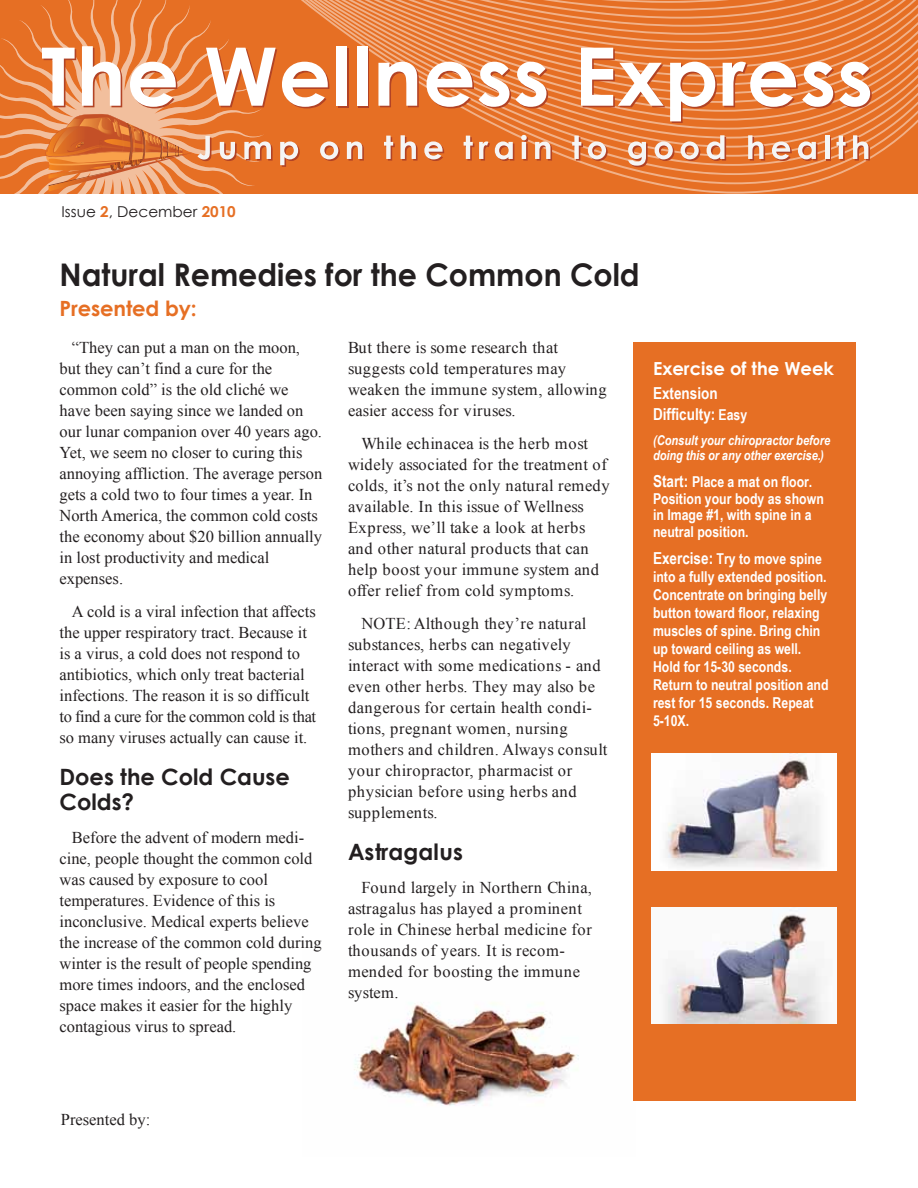
<style>
.page{position:relative;width:918px;height:1188px;background:#fff}
.page>*{position:absolute;margin:0;border:0;box-sizing:border-box;transform-origin:0 0}
.t1{font:700 31.2px "Century Gothic";color:#231f20;scale:.96 1}
.t2{font:700 22.5px/25.5px "Century Gothic";color:#231f20}
.t3{font:700 21px "Century Gothic";letter-spacing:-.005em;color:#e66f24}
.t4{font:700 18px "Century Gothic";color:#fff}
.t5{font:16.5px/21px "Times New Roman";color:#231f20}
.t6{font:16.5px/21px "Times New Roman";letter-spacing:.03em;color:#231f20}
.t7{font:700 16.5px/21px "Arial Narrow";color:#fff}
.t8{font:700 15px/18px "Arial Narrow";color:#fff}
.t9{font:15px "Century Gothic";color:#231f20}
.t10{font:italic 700 13.5px/15px "Arial Narrow";color:#fff}
.s1{font-weight:700;color:#e66f24}
.s2{font-size:15px}
.s3{font-size:16.5px}
</style>
<div class="page">
<img style="left:354px;top:1003px;width:225px;height:103px">
<div style="left:0;top:0;width:918px;height:194px;background:#e66f24"></div>
<svg style="left:305px;top:0;width:594px;height:184px"></svg>
<svg style="left:328px;top:0;width:581px;height:139px"></svg>
<svg style="left:334px;top:0;width:583px;height:130px"></svg>
<svg style="left:341px;top:0;width:37px;height:121px"></svg>
<svg style="left:0;top:0;width:264px;height:194px"></svg>
<div style="left:338px;top:48px;width:11px;height:59px;background:#b24325"></div>
<div style="left:358px;top:48px;width:11px;height:59px;background:#b24325"></div>
<svg style="left:826px;top:137px;width:5px;height:24px"></svg>
<svg style="left:46px;top:114px;width:165px;height:78px"></svg>
<svg style="left:220px;top:142px;width:17px;height:19px"></svg>
<svg style="left:244px;top:141px;width:29px;height:20px"></svg>
<svg style="left:280px;top:141px;width:20px;height:26px"></svg>
<svg style="left:320px;top:141px;width:20px;height:20px"></svg>
<svg style="left:347px;top:141px;width:17px;height:20px"></svg>
<svg style="left:384px;top:136px;width:11px;height:25px"></svg>
<svg style="left:401px;top:135px;width:17px;height:26px"></svg>
<svg style="left:424px;top:141px;width:20px;height:20px"></svg>
<svg style="left:464px;top:136px;width:50px;height:25px"></svg>
<svg style="left:521px;top:135px;width:7px;height:26px"></svg>
<svg style="left:535px;top:141px;width:17px;height:20px"></svg>
<svg style="left:572px;top:136px;width:36px;height:25px"></svg>
<svg style="left:628px;top:141px;width:20px;height:26px"></svg>
<svg style="left:655px;top:141px;width:19px;height:20px"></svg>
<svg style="left:681px;top:141px;width:19px;height:20px"></svg>
<svg style="left:707px;top:135px;width:19px;height:26px"></svg>
<svg style="left:748px;top:135px;width:17px;height:26px"></svg>
<svg style="left:772px;top:141px;width:20px;height:20px"></svg>
<svg style="left:798px;top:141px;width:19px;height:20px"></svg>
<hr style="left:825px;top:135px;width:4px;height:24px;background:#f5f5f5">
<svg style="left:836px;top:136px;width:11px;height:25px"></svg>
<svg style="left:853px;top:135px;width:17px;height:26px"></svg>
<svg style="left:42px;top:48px;width:34px;height:59px"></svg>
<svg style="left:82px;top:46px;width:40px;height:61px;background:#f2cab3"></svg>
<svg style="left:130px;top:62px;width:47px;height:46px;background:#f2cdb8"></svg>
<svg style="left:206px;top:48px;width:123px;height:60px"></svg>
<div style="left:336px;top:46px;width:11px;height:60px;background:#fff"></div>
<div style="left:357px;top:46px;width:11px;height:60px;background:#fff"></div>
<svg style="left:378px;top:0;width:540px;height:123px"></svg>
<div style="left:633px;top:343px;width:223px;height:758px;background:#e66f24"></div>
<img style="left:651px;top:754px;width:186px;height:116px">
<img style="left:651px;top:908px;width:186px;height:116px">
<p class="t9" style="left:61px;top:202px;width:176px">Issue <span class="s1">2</span>, December <span class="s1">2010</span></p>
<h1 class="t1" style="left:60px;top:251px;width:606px">Natural Remedies for the Common Cold</h1>
<p class="t3" style="left:60px;top:292px;width:139px">Presented by:</p>
<p class="t5" style="left:60px;top:336px;width:264px;text-indent:12px">“They can put a man on the moon, but they can’t find a cure for the common cold” is the old cliché we have been saying since we landed on our lunar companion over 40 years ago.<br>Yet, we seem no closer to curing this annoying affliction. The average person gets a cold two to four times a year. In North America, the common cold costs the economy about $20 billion annually in lost productivity and medical expenses.</p>
<p class="t5" style="left:60px;top:600px;width:258px;text-indent:12px">A cold is a viral infection that affects the upper respiratory tract. Because it is a virus, a cold does not respond to antibiotics, which only treat bacterial infections. The reason it is so difficult to find a cure for the common cold is that so many viruses actually can cause it.</p>
<h2 class="t2" style="left:60px;top:763px;width:232px">Does the Cold Cause<br>Colds?</h2>
<p class="t5" style="left:60px;top:827px;width:264px;text-indent:12px">Before the advent of modern medi&shy;cine, people thought the common cold was caused by exposure to cool temperatures. Evidence of this is inconclusive. Medical experts believe the increase of the common cold during winter is the result of people spending more times indoors, and the enclosed space makes it easier for the highly contagious virus to spread.</p>
<p class="t5" style="left:348px;top:336px;width:260px">But there is some research that suggests cold temperatures may weaken the immune system, allowing easier access for viruses.</p>
<p class="t5" style="left:348px;top:432px;width:263px;text-indent:13px">While echinacea is the herb most widely associated for the treatment of colds, it’s not the only natural remedy available. In this issue of Wellness Express, we’ll take a look at herbs and other natural products that can help boost your immune system and offer relief from cold symptoms.</p>
<p class="t5" style="left:348px;top:612px;width:261px;text-indent:13px">NOTE: Although they’re natural substances, herbs can negatively interact with some medications - and even other herbs. They may also be dangerous for certain health condi&shy;tions, pregnant women, nursing mothers and children. Always consult your chiropractor, pharmacist or physician before using herbs and supplements.</p>
<h2 class="t2" style="left:348px;top:838px;width:116px">Astragalus</h2>
<p class="t6" style="left:348px;top:876px;width:246px;text-indent:13px">Found largely in Northern China, astragalus has played a prominent role in Chinese herbal medicine for thousands of years. It is recom&shy;mended for boosting the immune system.</p>
<p class="t4" style="left:653px;top:355px;width:183px">Exercise of the Week</p>
<p class="t7" style="left:653px;top:382px;width:96px">Extension<br>Difficulty: <span class="s2">Easy</span></p>
<p class="t10" style="left:653px;top:432px;width:179px">(Consult your chiropractor before doing this or any other exercise.)</p>
<p class="t8" style="left:653px;top:473px;width:172px;line-height:16.5px"><span class="s3">Start:</span> Place a mat on floor.<br>Position your body as shown in Image #1, with spine in a neutral position.</p>
<p class="t8" style="left:653px;top:549px;width:177px"><span class="s3">Exercise:</span> Try to move spine into a fully extended position.<br>Concentrate on bringing belly button toward floor, relaxing muscles of spine. Bring chin up toward ceiling as well.<br>Hold for 15-30 seconds.<br>Return to neutral position and rest for 15 seconds. Repeat<br>5-10X.</p>
<p class="t5" style="left:61px;top:1109px;width:91px">Presented by:</p>
</div>
